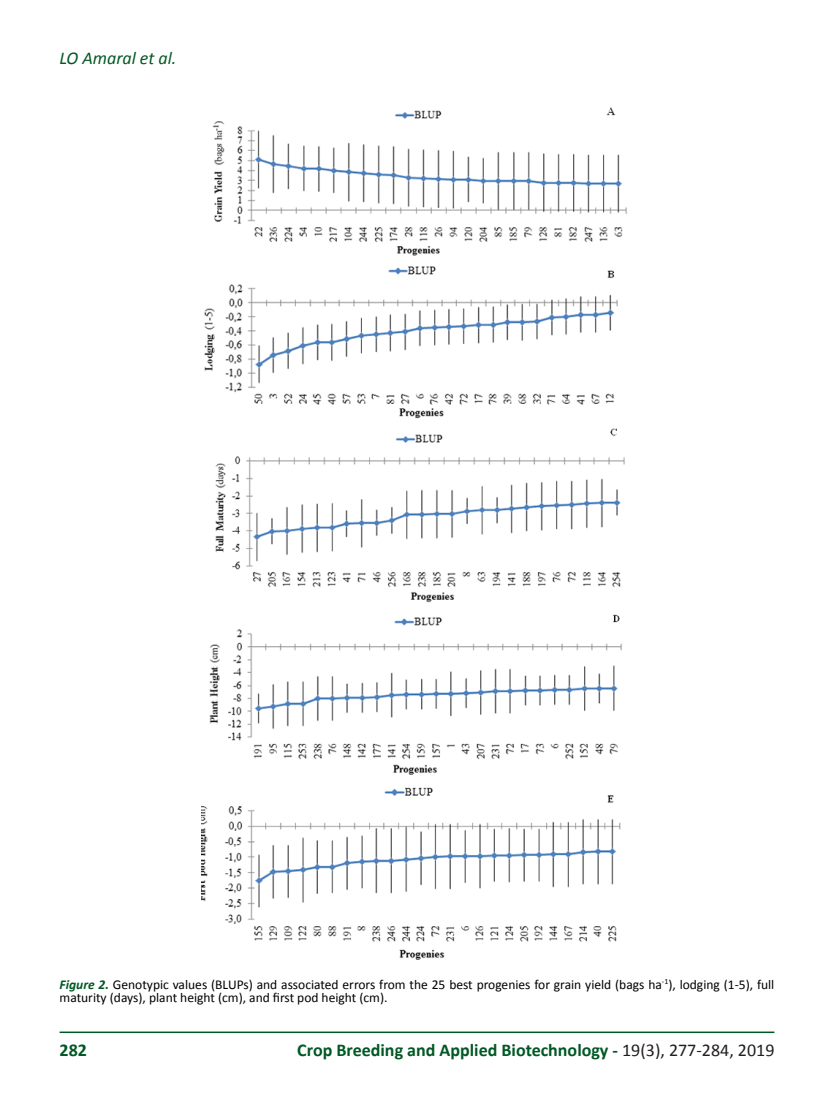
<style>
.page{position:relative;width:834px;height:1106px;background:#fff}
.page>*{position:absolute;margin:0;border:0;box-sizing:border-box;transform-origin:0 0}
.t1{font:700 18px "Calibri";color:#005824}
.t2{font:italic 18px "Calibri";color:#005824}
.FIGURAS_E_TABELAS{font:13.5px/13.5px "Calibri";color:#000}
.s1{font-weight:700;font-style:italic;color:#005824}
.s2{font-weight:400;color:#231f20}
</style>
<div class="page">
<hr style="left:60px;top:1031px;width:714px;height:2px;background:#005824">
<img style="left:201px;top:107px;width:426px;height:853px">
<h1 class="t2" style="left:60px;top:45px;width:118px">LO Amaral et al.</h1>
<p class="FIGURAS_E_TABELAS" style="left:60px;top:977px;width:716px"><span class="s1">Figure 2.</span> Genotypic values (BLUPs) and associated errors from the 25 best progenies for grain yield (bags ha<sup>-1</sup>), lodging (1-5), full maturity (days), plant height (cm), and first pod height (cm).</p>
<h1 class="t1" style="left:60px;top:1037px;width:29px">282</h1>
<h1 class="t1" style="left:297px;top:1037px;width:478px">Crop Breeding and Applied Biotechnology - <span class="s2">19(3), 277-284, 2019</span></h1>
</div>
